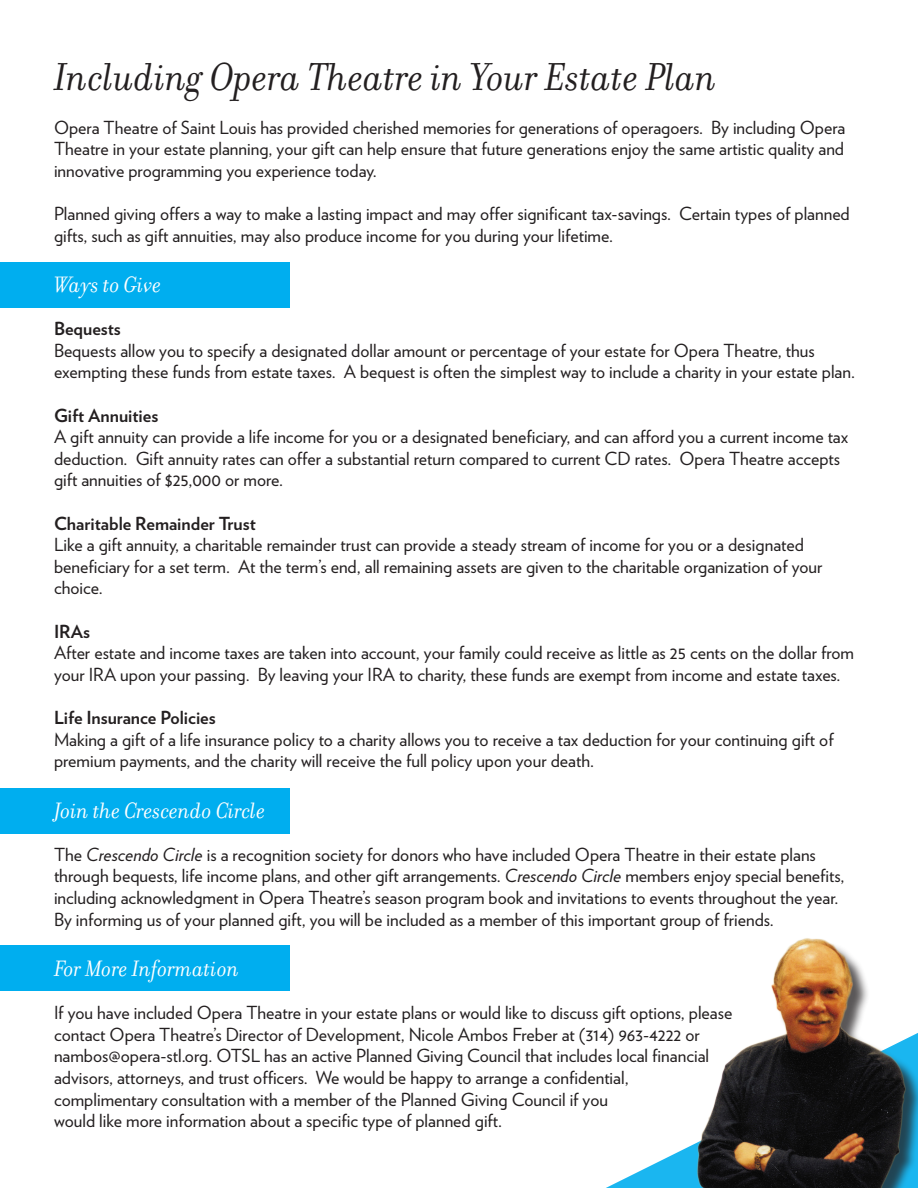
<style>
.page{position:relative;width:918px;height:1188px;background:#fff}
.page>*{position:absolute;margin:0;border:0;box-sizing:border-box;transform-origin:0 0}
.t1{font:italic 42px "Filosofia OT";color:#231f20}
.t2{font:italic 24px "Filosofia OT";color:#fff}
.t3{font:18px/21.6px "Verlag";color:#231f20}
.t4{font:700 18px "Verlag";color:#231f20}
.s1{font-style:italic}
</style>
<div class="page">
<div style="left:0;top:945px;width:289px;height:46px;background:#00aeef"></div>
<div style="left:0;top:788px;width:289px;height:45px;background:#00aeef"></div>
<div style="left:0;top:262px;width:289px;height:46px;background:#00aeef"></div>
<svg style="left:606px;top:1161px;width:53px;height:27px"></svg>
<img style="left:659px;top:938px;width:259px;height:250px">
<p class="t1" style="left:54px;top:54px;width:664px">Including Opera Theatre in Your Estate Plan</p>
<p class="t3" style="left:54px;top:115px;width:793px;text-align:justify">Opera Theatre of Saint Louis has provided cherished memories for generations of operagoers. By including Opera Theatre in your estate planning, your gift can help ensure that future generations enjoy the same artistic quality and innovative programming you experience today.</p>
<p class="t3" style="left:54px;top:202px;width:797px">Planned giving offers a way to make a lasting impact and may offer significant tax-savings. Certain types of planned gifts, such as gift annuities, may also produce income for you during your lifetime.</p>
<p class="t2" style="left:54px;top:271px;width:109px">Ways to Give</p>
<p class="t4" style="left:54px;top:314px;width:68px">Bequests</p>
<p class="t3" style="left:54px;top:339px;width:803px">Bequests allow you to specify a designated dollar amount or percentage of your estate for Opera Theatre, thus exempting these funds from estate taxes. A bequest is often the simplest way to include a charity in your estate plan.</p>
<p class="t4" style="left:54px;top:401px;width:106px">Gift Annuities</p>
<p class="t3" style="left:54px;top:425px;width:796px">A gift annuity can provide a life income for you or a designated beneficiary, and can afford you a current income tax deduction. Gift annuity rates can offer a substantial return compared to current CD rates. Opera Theatre accepts gift annuities of $25,000 or more.</p>
<p class="t4" style="left:54px;top:509px;width:203px">Charitable Remainder Trust</p>
<p class="t3" style="left:54px;top:533px;width:770px">Like a gift annuity, a charitable remainder trust can provide a steady stream of income for you or a designated beneficiary for a set term. At the term’s end, all remaining assets are given to the charitable organization of your choice.</p>
<p class="t4" style="left:54px;top:617px;width:37px">IRAs</p>
<p class="t3" style="left:54px;top:641px;width:802px">After estate and income taxes are taken into account, your family could receive as little as 25 cents on the dollar from your IRA upon your passing. By leaving your IRA to charity, these funds are exempt from income and estate taxes.</p>
<p class="t4" style="left:54px;top:703px;width:163px">Life Insurance Policies</p>
<p class="t3" style="left:54px;top:727px;width:781px">Making a gift of a life insurance policy to a charity allows you to receive a tax deduction for your continuing gift of premium payments, and the charity will receive the full policy upon your death.</p>
<p class="t2" style="left:54px;top:797px;width:213px">Join the Crescendo Circle</p>
<p class="t3" style="left:54px;top:843px;width:792px">The <span class="s1">Crescendo Circle</span> is a recognition society for donors who have included Opera Theatre in their estate plans through bequests, life income plans, and other gift arrangements. <span class="s1">Crescendo Circle</span> members enjoy special benefits, including acknowledgment in Opera Theatre’s season program book and invitations to events throughout the year.<br>By informing us of your planned gift, you will be included as a member of this important group of friends.</p>
<p class="t2" style="left:54px;top:955px;width:187px">For More Information</p>
<p class="t3" style="left:54px;top:1001px;width:680px">If you have included Opera Theatre in your estate plans or would like to discuss gift options, please</p>
<p class="t3" style="left:54px;top:1023px;width:647px">contact Opera Theatre’s Director of Development, Nicole Ambos Freber at (314) 963-4222 or</p>
<p class="t3" style="left:54px;top:1044px;width:657px">nambos@opera-stl.org. OTSL has an active Planned Giving Council that includes local financial</p>
<p class="t3" style="left:54px;top:1066px;width:576px">advisors, attorneys, and trust officers. We would be happy to arrange a confidential,</p>
<p class="t3" style="left:54px;top:1087px;width:556px">complimentary consultation with a member of the Planned Giving Council if you would like more information about a specific type of planned gift.</p>
</div>
